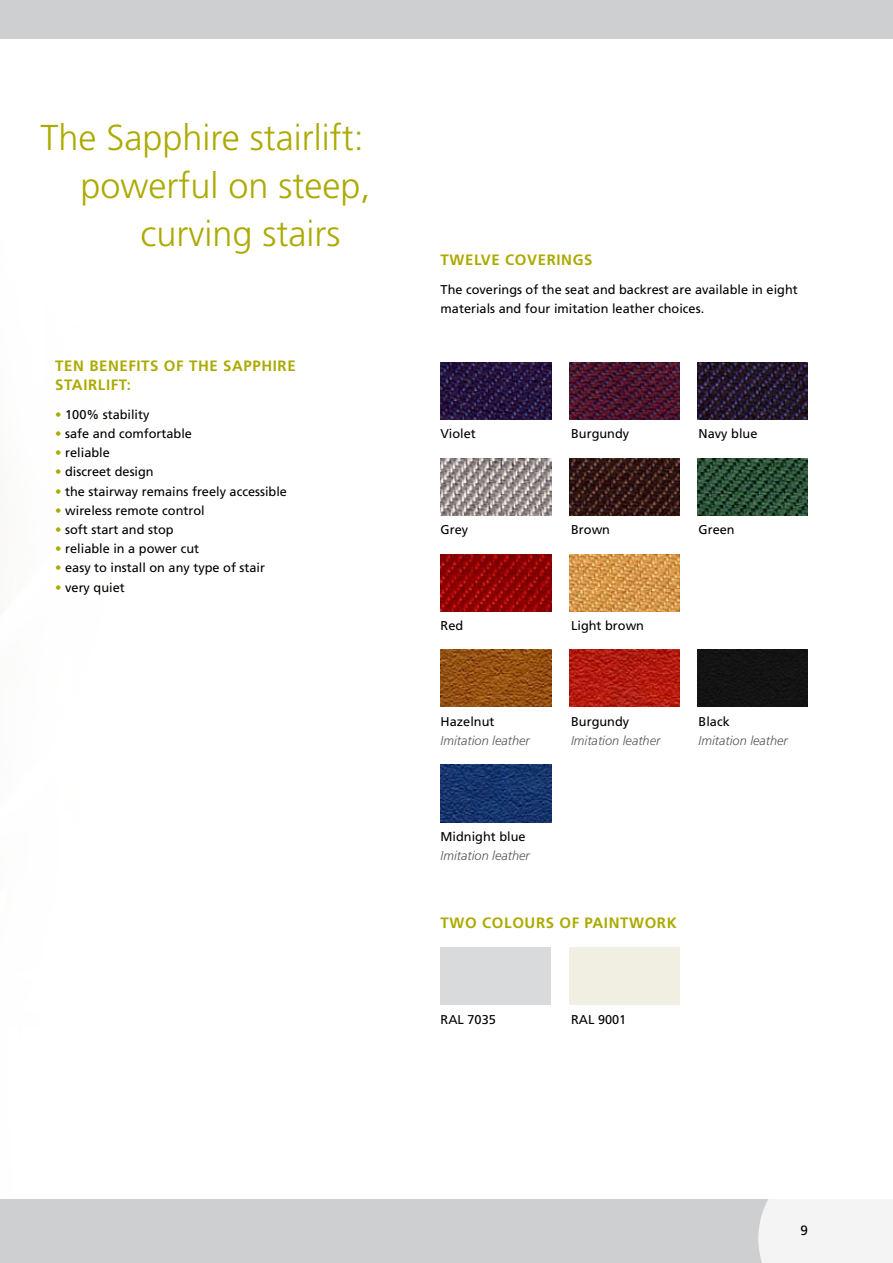
<style>
.page{position:relative;width:893px;height:1263px;background:#fff}
.page>*{position:absolute;margin:0;border:0;box-sizing:border-box;transform-origin:0 0}
.t1{font:300 36px "Frutiger";color:#acaa00}
.t2{font:700 15px "Frutiger";letter-spacing:.04em;color:#acaa00}
.t3{font:13.5px "Frutiger";color:#000}
.t4{font:12.75px/19.2px "Frutiger";color:#000}
.t5{font:italic 300 12.75px "Frutiger";color:#58585a}
.s1{color:#acaa00}
</style>
<div class="page">
<div style="left:0;top:1199px;width:893px;height:64px;background:#cecfd0"></div>
<div style="left:758px;top:1199px;width:135px;height:64px;background:#f4f4f4"></div>
<div style="left:0;top:0;width:893px;height:38px;background:#cecfd0"></div>
<img style="left:441px;top:362px;width:110px;height:58px">
<img style="left:441px;top:458px;width:110px;height:58px">
<img style="left:441px;top:554px;width:110px;height:58px">
<img style="left:441px;top:649px;width:110px;height:58px">
<img style="left:569px;top:362px;width:110px;height:58px">
<img style="left:569px;top:458px;width:110px;height:58px">
<img style="left:569px;top:554px;width:110px;height:58px">
<img style="left:569px;top:649px;width:110px;height:58px">
<div style="left:441px;top:947px;width:110px;height:57px;background:#d9dadb"></div>
<img style="left:697px;top:362px;width:111px;height:58px">
<img style="left:697px;top:458px;width:111px;height:58px">
<img style="left:441px;top:764px;width:110px;height:58px">
<div style="left:697px;top:649px;width:111px;height:58px;background:#131313"></div>
<div style="left:569px;top:947px;width:110px;height:57px;background:#f1efe2"></div>
<h1 class="t1" style="left:40px;top:117px;width:325px">The Sapphire stairlift:</h1>
<h1 class="t1" style="left:80px;top:165px;width:292px">powerful on steep,</h1>
<h1 class="t1" style="left:140px;top:213px;width:201px">curving stairs</h1>
<p class="t2" style="left:55px;top:357px;width:90px">TEN BENEFITS</p>
<p class="t2" style="left:164px;top:357px;width:133px">OF THE SAPPHIRE</p>
<p class="t2" style="left:55px;top:376px;width:77px">STAIRLIFT:</p>
<p class="t4" style="left:55px;top:405px;width:96px"><span class="s1">•</span> 100% stability</p>
<p class="t4" style="left:55px;top:424px;width:138px"><span class="s1">•</span> safe and comfortable</p>
<p class="t4" style="left:55px;top:443px;width:56px"><span class="s1">•</span> reliable</p>
<p class="t4" style="left:55px;top:462px;width:100px"><span class="s1">•</span> discreet design</p>
<p class="t4" style="left:55px;top:481px;width:233px"><span class="s1">•</span> the stairway remains freely accessible</p>
<p class="t4" style="left:55px;top:501px;width:151px"><span class="s1">•</span> wireless remote control</p>
<p class="t4" style="left:55px;top:520px;width:120px"><span class="s1">•</span> soft start and stop</p>
<p class="t4" style="left:55px;top:539px;width:145px"><span class="s1">•</span> reliable in a power cut</p>
<p class="t4" style="left:55px;top:558px;width:211px"><span class="s1">•</span> easy to install on any type of stair</p>
<p class="t4" style="left:55px;top:577px;width:71px"><span class="s1">•</span> very quiet</p>
<p class="t2" style="left:441px;top:251px;width:152px">TWELVE COVERINGS</p>
<p class="t4" style="left:441px;top:280px;width:359px">The coverings of the seat and backrest are available in eight materials and four imitation leather choices.</p>
<p class="t4" style="left:441px;top:424px;width:37px">Violet</p>
<p class="t4" style="left:571px;top:424px;width:60px">Burgundy</p>
<p class="t4" style="left:699px;top:424px;width:60px">Navy blue</p>
<p class="t4" style="left:441px;top:520px;width:29px">Grey</p>
<p class="t4" style="left:571px;top:520px;width:40px">Brown</p>
<p class="t4" style="left:699px;top:520px;width:38px">Green</p>
<p class="t4" style="left:441px;top:616px;width:24px">Red</p>
<p class="t4" style="left:571px;top:616px;width:74px">Light brown</p>
<p class="t4" style="left:441px;top:712px;width:55px">Hazelnut</p>
<p class="t4" style="left:571px;top:712px;width:60px">Burgundy</p>
<p class="t4" style="left:699px;top:712px;width:33px">Black</p>
<p class="t5" style="left:441px;top:733px;width:91px">Imitation leather</p>
<p class="t5" style="left:571px;top:733px;width:91px">Imitation leather</p>
<p class="t5" style="left:699px;top:733px;width:91px">Imitation leather</p>
<p class="t4" style="left:441px;top:827px;width:87px">Midnight blue</p>
<p class="t5" style="left:441px;top:849px;width:91px">Imitation leather</p>
<p class="t2" style="left:441px;top:914px;width:24px">TWO</p>
<p class="t2" style="left:482px;top:914px;width:151px">COLOURS OF PAINTWO</p>
<p class="t2" style="left:657px;top:914px;width:21px">RK</p>
<p class="t4" style="left:441px;top:1009px;width:57px">RAL 7035</p>
<p class="t4" style="left:571px;top:1009px;width:57px">RAL 9001</p>
<p class="t3" style="left:800px;top:1222px;width:9px">9</p>
</div>
